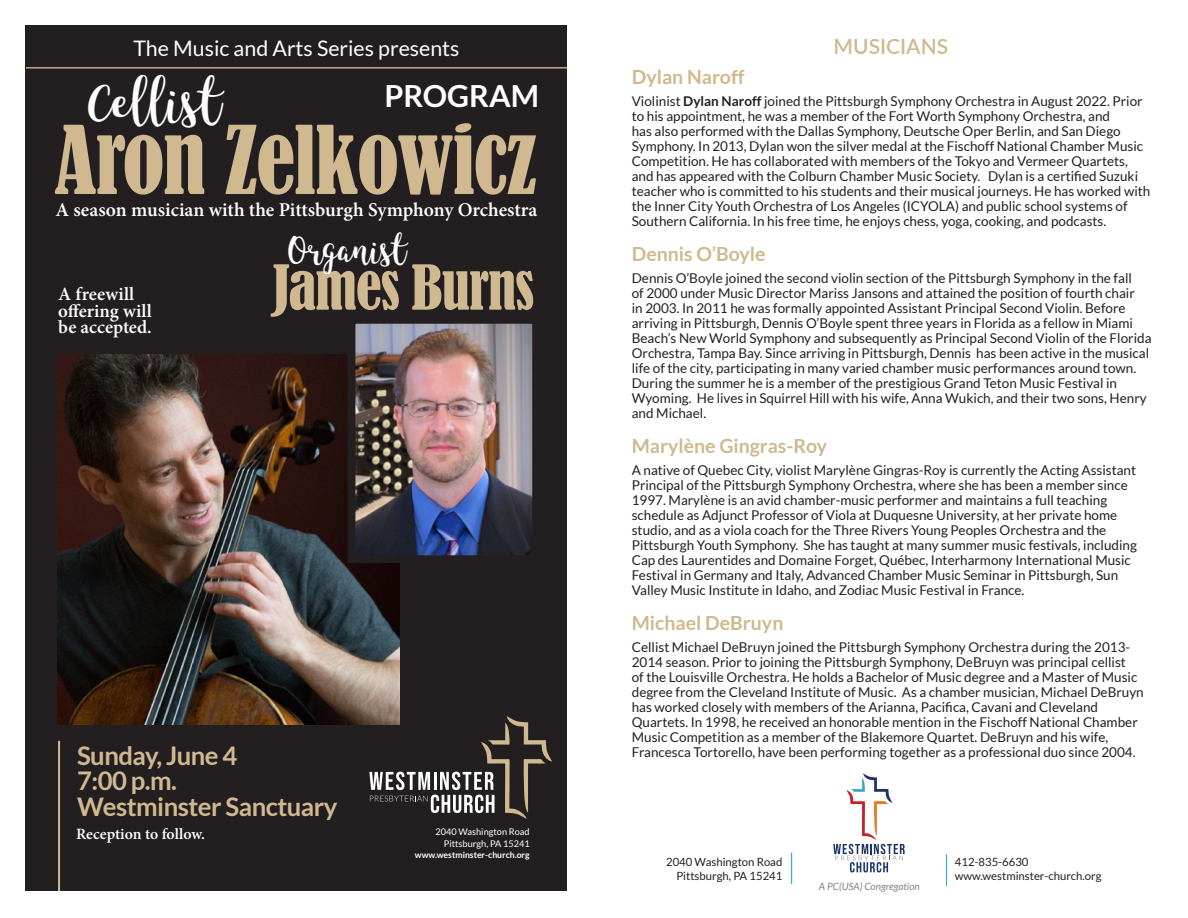
<style>
.page{position:relative;width:1188px;height:918px;background:#fff}
.page>*{position:absolute;margin:0;border:0;box-sizing:border-box;transform-origin:0 0}
.t1{font:condensed 87.9px "Bernard";letter-spacing:-.02em;color:#d0b990}
.t2{font:condensed 57.6px "Bernard";letter-spacing:-.02em;color:#d0b990}
.t3{font:46.05px "King Basil Lite";color:#fff}
.t4{font:700 30.45px "Lato";color:#fff}
.t5{font:30.15px "King Basil Lite";color:#fff}
.t6{font:700 25.65px/25.3px "Lato";letter-spacing:-.02em;color:#d0b990}
.t7{font:21.45px "Lato";color:#fff}
.t8{font:600 21px "Lato";color:#d0b990}
.t9{font:700 19.5px "Lato";color:#d0b990}
.t10{font:600 19.5px "Minion Pro";color:#fff}
.t11{font:600 18.75px "Minion Pro";color:#fff}
.t12{font:600 15.75px "Minion Pro";color:#fff}
.t13{font:13.5px/15px "Lato";color:#231f20}
.t14{font:11.4px "Lato";color:#231f20}
.t15{font:italic 10.05px "Lato";color:#808285}
.t16{font:9.15px "Lato";color:#fff}
.t17{font:700 8.7px "Lato";color:#fff}
.s1{font-weight:700}
</style>
<div class="page">
<div style="left:26px;top:26px;width:541px;height:865px;background:#231f20"></div>
<img style="left:58px;top:354px;width:342px;height:371px">
<img style="left:357px;top:325px;width:174px;height:229px">
<div style="left:348px;top:316px;width:192px;height:247px;border:8px solid #231f20"></div>
<hr style="left:26px;top:67px;width:541px;height:1px;background:#d0b990">
<hr style="left:58px;top:741px;width:2px;height:150px;background:#d0b990">
<svg style="left:369px;top:716px;width:183px;height:103px"></svg>
<hr style="left:946px;top:854px;width:1px;height:32px;background:#48a9c5">
<svg style="left:833px;top:773px;width:72px;height:99px"></svg>
<hr style="left:791px;top:853px;width:1px;height:31px;background:#48a9c5">
<p class="t7" style="left:133px;top:36px;width:328px">The Music and Arts Series presents</p>
<p class="t3" style="left:89px;top:69px;width:135px">Cellist</p>
<p class="t4" style="left:384px;top:78px;width:156px">PROGRAM</p>
<p class="t1" style="left:55px;top:109px;width:485px">Aron Zelkowicz</p>
<p class="t10" style="left:55px;top:197px;width:484px">A season musician with the Pittsburgh Symphony Orchestra</p>
<p class="t11" style="left:58px;top:281px;width:77px">A freewill</p>
<p class="t11" style="left:58px;top:298px;width:95px">offering will</p>
<p class="t11" style="left:58px;top:314px;width:95px">be accepted.</p>
<p class="t5" style="left:288px;top:227px;width:120px">Organist</p>
<p class="t2" style="left:272px;top:254px;width:263px">James Burns</p>
<p class="t6" style="left:77px;top:742px;width:162px">Sunday, June 4<br>7:00 p.m.</p>
<p class="t6" style="left:77px;top:793px;width:262px">Westminster Sanctuary</p>
<p class="t12" style="left:76px;top:823px;width:130px">Reception to follow.</p>
<p class="t16" style="left:436px;top:827px;width:96px">2040 Washington Road</p>
<p class="t16" style="left:444px;top:839px;width:87px">Pittsburgh, PA 15241</p>
<p class="t17" style="left:415px;top:850px;width:116px">www.westminster-church.org</p>
<p class="t8" style="left:834px;top:31px;width:116px">MUSICIANS</p>
<p class="t9" style="left:632px;top:66px;width:114px">Dylan Naroff</p>
<p class="t13" style="left:632px;top:94px;width:520px">Violinist <span class="s1">Dylan Naroff</span> joined the Pittsburgh Symphony Orchestra in August 2022. Prior to his appointment, he was a member of the Fort Worth Symphony Orchestra, and<br>has also performed with the Dallas Symphony, Deutsche Oper Berlin, and San Diego Symphony. In 2013, Dylan won the silver medal at the Fischoff National Chamber Music Competition. He has collaborated with members of the Tokyo and Vermeer Quartets, and has appeared with the Colburn Chamber Music Society. Dylan is a certified Suzuki teacher who is committed to his students and their musical journeys. He has worked with the Inner City Youth Orchestra of Los Angeles (ICYOLA) and public school systems of Southern California. In his free time, he enjoys chess, yoga, cooking, and podcasts.</p>
<p class="t9" style="left:632px;top:243px;width:135px">Dennis O’Boyle</p>
<p class="t13" style="left:632px;top:271px;width:521px">Dennis O’Boyle joined the second violin section of the Pittsburgh Symphony in the fall<br>of 2000 under Music Director Mariss Jansons and attained the position of fourth chair<br>in 2003. In 2011 he was formally appointed Assistant Principal Second Violin. Before arriving in Pittsburgh, Dennis O’Boyle spent three years in Florida as a fellow in Miami Beach’s New World Symphony and subsequently as Principal Second Violin of the Florida Orchestra, Tampa Bay. Since arriving in Pittsburgh, Dennis has been active in the musical life of the city, participating in many varied chamber music performances around town.<br>During the summer he is a member of the prestigious Grand Teton Music Festival in Wyoming. He lives in Squirrel Hill with his wife, Anna Wukich, and their two sons, Henry and Michael.</p>
<p class="t9" style="left:632px;top:435px;width:197px">Marylène Gingras-Roy</p>
<p class="t13" style="left:632px;top:463px;width:507px">A native of Quebec City, violist Marylène Gingras-Roy is currently the Acting Assistant Principal of the Pittsburgh Symphony Orchestra, where she has been a member since 1997. Marylène is an avid chamber-music performer and maintains a full teaching schedule as Adjunct Professor of Viola at Duquesne University, at her private home studio, and as a viola coach for the Three Rivers Young Peoples Orchestra and the Pittsburgh Youth Symphony. She has taught at many summer music festivals, including Cap des Laurentides and Domaine Forget, Québec, Interharmony International Music Festival in Germany and Italy, Advanced Chamber Music Seminar in Pittsburgh, Sun Valley Music Institute in Idaho, and Zodiac Music Festival in France.</p>
<p class="t9" style="left:632px;top:612px;width:153px">Michael DeBruyn</p>
<p class="t13" style="left:632px;top:640px;width:514px">Cellist Michael DeBruyn joined the Pittsburgh Symphony Orchestra during the 2013- 2014 season. Prior to joining the Pittsburgh Symphony, DeBruyn was principal cellist<br>of the Louisville Orchestra. He holds a Bachelor of Music degree and a Master of Music degree from the Cleveland Institute of Music. As a chamber musician, Michael DeBruyn has worked closely with members of the Arianna, Pacifica, Cavani and Cleveland Quartets. In 1998, he received an honorable mention in the Fischoff National Chamber Music Competition as a member of the Blakemore Quartet. DeBruyn and his wife, Francesca Tortorello, have been performing together as a professional duo since 2004.</p>
<p class="t14" style="left:666px;top:856px;width:118px">2040 Washington Road</p>
<p class="t14" style="left:676px;top:869px;width:108px">Pittsburgh, PA 15241</p>
<p class="t15" style="left:819px;top:880px;width:102px">A PC(USA) Congregation</p>
<p class="t14" style="left:955px;top:856px;width:75px">412-835-6630</p>
<p class="t14" style="left:955px;top:869px;width:148px">www.westminster-church.org</p>
</div>
